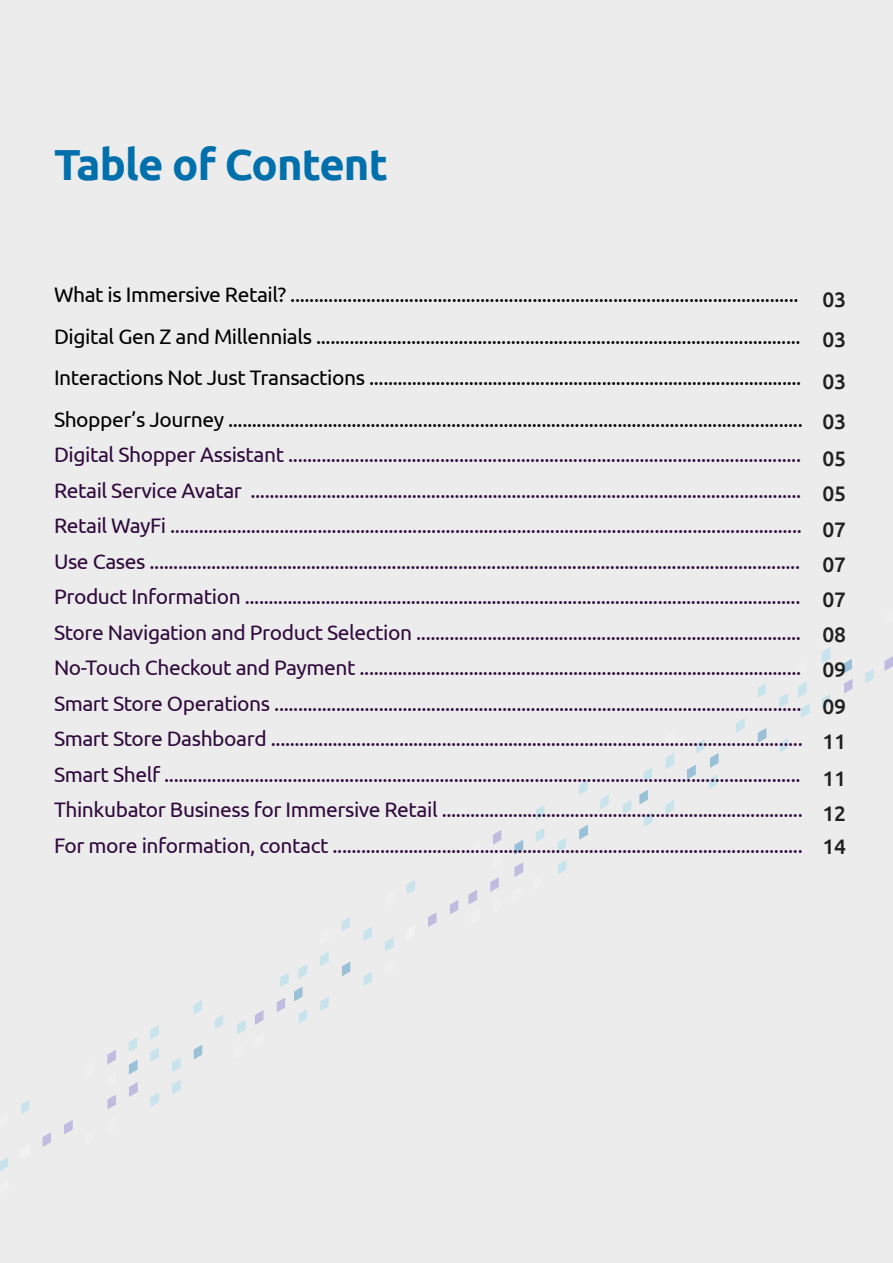
<style>
.page{position:relative;width:893px;height:1263px;background:#ececec}
.page>*{position:absolute;margin:0;border:0;box-sizing:border-box;transform-origin:0 0}
.Body_Text{font:700 43.5px "Ubuntu";letter-spacing:-.02em;color:#0070ad}
.Body_Text-2{font:21px "Ubuntu";letter-spacing:-.02em;color:#300a3d}
.Body_Text-3{font:21px "Ubuntu";letter-spacing:-.02em;color:#000}
.Body_Text-4{font:500 21px "Ubuntu";letter-spacing:-.01em;color:#202020}
</style>
<div class="page">
<img style="left:0;top:647px;width:893px;height:524px">
<p class="Body_Text" style="left:54px;top:138px;width:335px">Table of Content</p>
<p class="Body_Text-3" style="left:54px;top:282px;width:746px">What is Immersive Retail? ...........................................................................................................</p>
<p class="Body_Text-3" style="left:54px;top:324px;width:748px">Digital Gen Z and Millennials ......................................................................................................</p>
<p class="Body_Text-3" style="left:54px;top:365px;width:749px">Interactions Not Just Transactions ...........................................................................................</p>
<p class="Body_Text-3" style="left:54px;top:407px;width:750px">Shopper’s Journey .........................................................................................................................</p>
<p class="Body_Text-2" style="left:54px;top:442px;width:749px">Digital Shopper Assistant ............................................................................................................</p>
<p class="Body_Text-2" style="left:54px;top:478px;width:749px">Retail Service Avatar ....................................................................................................................</p>
<p class="Body_Text-2" style="left:54px;top:513px;width:749px">Retail WayFi .....................................................................................................................................</p>
<p class="Body_Text-2" style="left:54px;top:549px;width:748px">Use Cases .........................................................................................................................................</p>
<p class="Body_Text-2" style="left:54px;top:584px;width:748px">Product Information .....................................................................................................................</p>
<p class="Body_Text-2" style="left:54px;top:620px;width:748px">Store Navigation and Product Selection .................................................................................</p>
<p class="Body_Text-2" style="left:54px;top:655px;width:749px">No-Touch Checkout and Payment .............................................................................................</p>
<p class="Body_Text-2" style="left:54px;top:691px;width:749px">Smart Store Operations ...............................................................................................................</p>
<p class="Body_Text-2" style="left:54px;top:726px;width:750px">Smart Store Dashboard ................................................................................................................</p>
<p class="Body_Text-2" style="left:54px;top:762px;width:748px">Smart Shelf ......................................................................................................................................</p>
<p class="Body_Text-2" style="left:54px;top:797px;width:750px">Thinkubator Business for Immersive Retail ............................................................................</p>
<p class="Body_Text-2" style="left:54px;top:833px;width:750px">For more information, contact ...................................................................................................</p>
<p class="Body_Text-4" style="left:822px;top:286px;width:25px">03</p>
<p class="Body_Text-4" style="left:822px;top:326px;width:25px">03</p>
<p class="Body_Text-4" style="left:822px;top:368px;width:25px">03</p>
<p class="Body_Text-4" style="left:822px;top:408px;width:25px">03</p>
<p class="Body_Text-4" style="left:822px;top:445px;width:25px">05</p>
<p class="Body_Text-4" style="left:822px;top:480px;width:25px">05</p>
<p class="Body_Text-4" style="left:822px;top:516px;width:25px">07</p>
<p class="Body_Text-4" style="left:822px;top:551px;width:25px">07</p>
<p class="Body_Text-4" style="left:822px;top:586px;width:25px">07</p>
<p class="Body_Text-4" style="left:822px;top:621px;width:25px">08</p>
<p class="Body_Text-4" style="left:822px;top:656px;width:25px">09</p>
<p class="Body_Text-4" style="left:822px;top:693px;width:25px">09</p>
<p class="Body_Text-4" style="left:822px;top:728px;width:25px">11</p>
<p class="Body_Text-4" style="left:822px;top:765px;width:25px">11</p>
<p class="Body_Text-4" style="left:822px;top:800px;width:25px">12</p>
<p class="Body_Text-4" style="left:822px;top:833px;width:25px">14</p>
</div>
